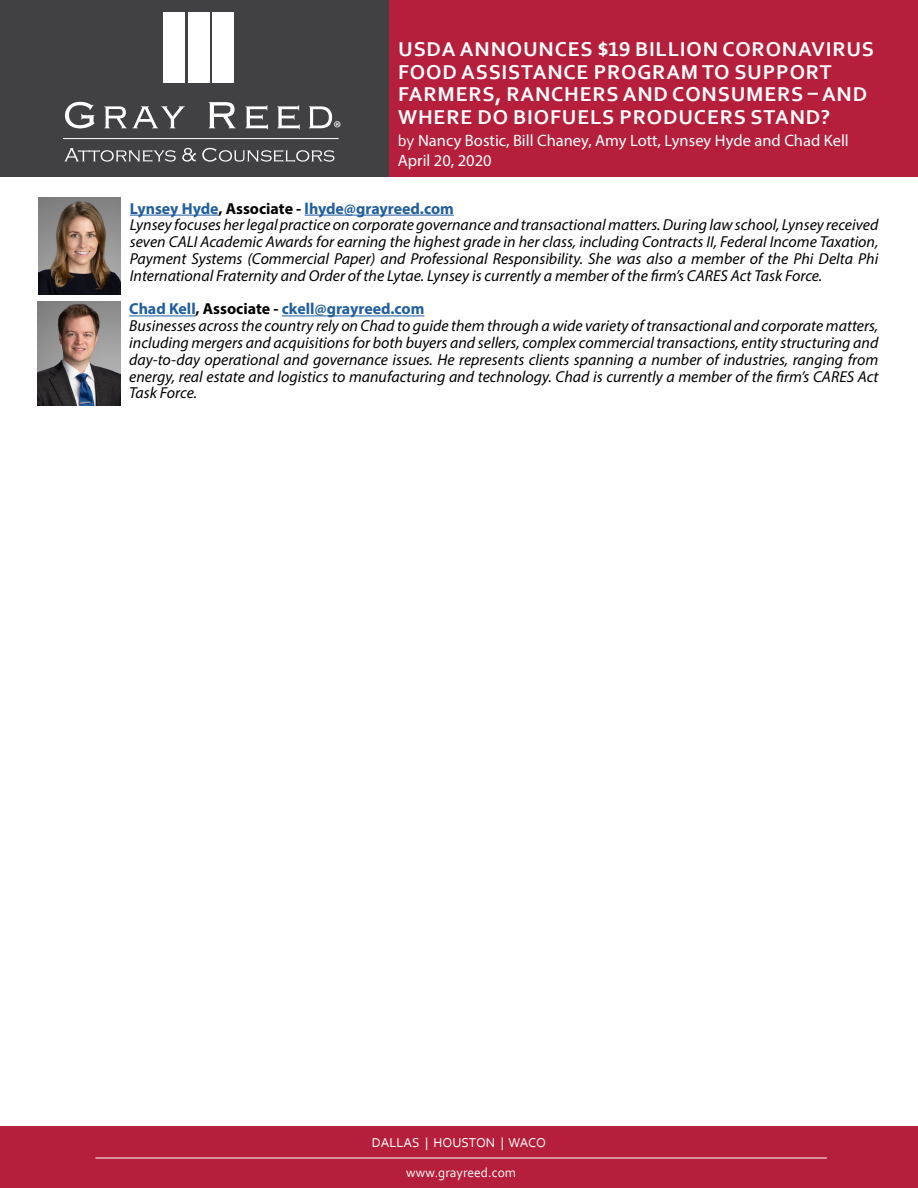
<style>
.page{position:relative;width:918px;height:1188px;background:#fff}
.page>*{position:absolute;margin:0;border:0;box-sizing:border-box;transform-origin:0 0}
.t1{font:700 21px/22.5px "Corbel";letter-spacing:.04em;color:#fff}
.t2{font:18.6px "Myriad Pro";color:#fff}
.t3{font:16.5px/19.8px "Myriad Pro";color:#fff}
.t4{font:italic 15.9px/16.8px "Myriad Pro";color:#000}
.t5{font:13.5px "Corbel";color:#fff}
.s1{font-family:"Corbel"}
.s2{font-weight:700;font-style:normal;color:#215e9e}
.s3{font-weight:700;font-style:normal}
</style>
<div class="page">
<div style="left:388px;top:0;width:530px;height:176px;background:#b51f3c"></div>
<div style="left:0;top:0;width:388px;height:176px;background:#414042"></div>
<svg style="left:64px;top:148px;width:112px;height:14px"></svg>
<svg style="left:182px;top:148px;width:14px;height:14px"></svg>
<svg style="left:202px;top:148px;width:132px;height:14px"></svg>
<svg style="left:65px;top:102px;width:29px;height:26px"></svg>
<svg style="left:104px;top:106px;width:81px;height:22px"></svg>
<svg style="left:209px;top:102px;width:27px;height:26px"></svg>
<svg style="left:245px;top:105px;width:23px;height:24px"></svg>
<svg style="left:277px;top:105px;width:23px;height:24px"></svg>
<svg style="left:309px;top:106px;width:23px;height:22px"></svg>
<hr style="left:63px;top:138px;width:276px;height:1px;background:#fff">
<div style="left:164px;top:12px;width:21px;height:71px;background:#fff"></div>
<div style="left:188px;top:12px;width:21px;height:71px;background:#fff"></div>
<div style="left:213px;top:12px;width:21px;height:71px;background:#fff"></div>
<div style="left:0;top:1126px;width:918px;height:62px;background:#b51f3c"></div>
<hr style="left:95px;top:1158px;width:732px;height:1px;background:#fff">
<hr style="left:130px;top:215px;width:88px;height:1px;background:#215e9e">
<hr style="left:305px;top:215px;width:149px;height:1px;background:#215e9e">
<hr style="left:129px;top:316px;width:67px;height:1px;background:#215e9e">
<hr style="left:282px;top:316px;width:142px;height:1px;background:#215e9e">
<img style="left:38px;top:197px;width:83px;height:97px">
<img style="left:38px;top:301px;width:82px;height:105px">
<p class="t2" style="left:333px;top:116px;width:9px">®</p>
<h1 class="t1" style="left:398px;top:38px;width:477px">USDA ANNOUNCES $19 BILLION CORONAVIRUS FOOD ASSISTANCE PROGRAM TO SUPPORT FARMERS, RANCHERS AND CONSUMERS – AND WHERE DO BIOFUELS PRODUCERS STAND?</h1>
<p class="t3" style="left:398px;top:131px;width:453px"><span class="s1">by</span> Nancy Bostic, Bill Chaney, Amy Lott, Lynsey Hyde and Chad Kell<br>April 20, 2020</p>
<p class="t4" style="left:130px;top:200px;width:750px"><span class="s2">Lynsey Hyde</span><span class="s3">, Associate -</span> <span class="s2">lhyde@grayreed.com<br></span>Lynsey focuses her legal practice on corporate governance and transactional matters. During law school, Lynsey received seven CALI Academic Awards for earning the highest grade in her class, including Contracts II, Federal Income Taxation, Payment Systems (Commercial Paper) and Professional Responsibility. She was also a member of the Phi Delta Phi International Fraternity and Order of the Lytae. Lynsey is currently a member of the firm’s CARES Act Task Force.</p>
<p class="t4" style="left:129px;top:300px;width:751px"><span class="s2">Chad Kell</span><span class="s3">, Associate -</span> <span class="s2">ckell@grayreed.com<br></span>Businesses across the country rely on Chad to guide them through a wide variety of transactional and corporate matters, including mergers and acquisitions for both buyers and sellers, complex commercial transactions, entity structuring and day-to-day operational and governance issues. He represents clients spanning a number of industries, ranging from energy, real estate and logistics to manufacturing and technology. Chad is currently a member of the firm’s CARES Act Task Force.</p>
<p class="t5" style="left:372px;top:1134px;width:176px">DALLAS | HOUSTON | WACO</p>
<p class="t5" style="left:406px;top:1164px;width:111px">www.grayreed.com</p>
</div>
